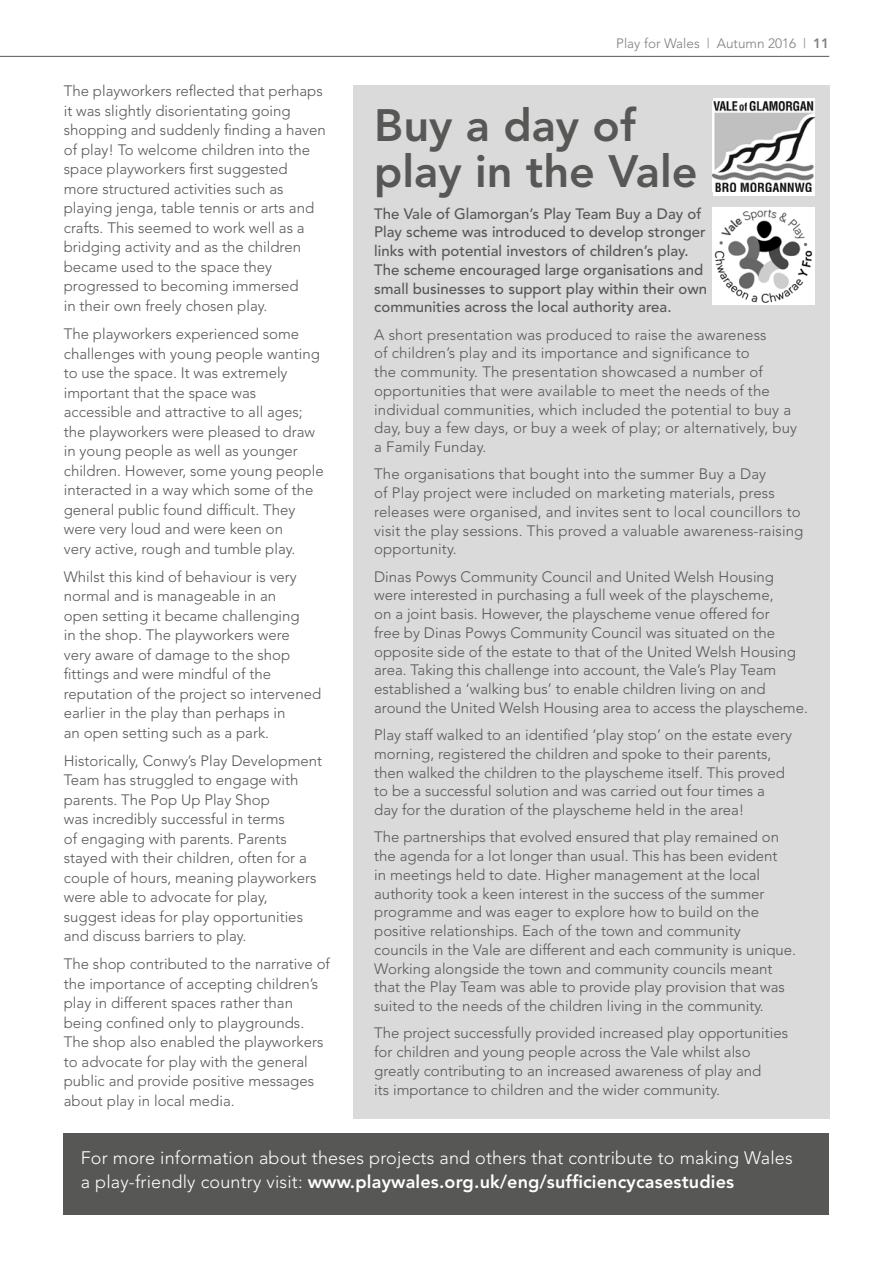
<style>
.page{position:relative;width:893px;height:1263px;background:#fff}
.page>*{position:absolute;margin:0;border:0;box-sizing:border-box;transform-origin:0 0}
.t1{font:800 45px/46.5px "Avenir";color:#575756}
.t2{font:300 18px/24px "Avenir";letter-spacing:.01em;color:#fff}
.t3{font:300 15px/19.5px "Avenir";color:#575756}
.t4{font:500 15px/18.8px "Avenir";color:#575756}
.t5{font:300 13.5px "Avenir";color:#7e7e7d}
.s1{font-weight:800}
</style>
<div class="page">
<hr style="left:0;top:56px;width:829px;height:1px;background:#575756">
<div style="left:64px;top:1133px;width:765px;height:82px;background:#575756"></div>
<div style="left:353px;top:85px;width:476px;height:1033px;background:#dadada"></div>
<div style="left:713px;top:98px;width:101px;height:98px;background:#fff"></div>
<img style="left:713px;top:101px;width:101px;height:90px">
<img style="left:713px;top:207px;width:101px;height:98px">
<p class="t3" style="left:64px;top:82px;width:264px">The playworkers reflected that perhaps it was slightly disorientating going shopping and suddenly finding a haven of play! To welcome children into the space playworkers first suggested more structured activities such as playing jenga, table tennis or arts and crafts. This seemed to work well as a bridging activity and as the children became used to the space they progressed to becoming immersed<br>in their own freely chosen play.</p>
<p class="t3" style="left:64px;top:324px;width:261px">The playworkers experienced some challenges with young people wanting to use the space. It was extremely important that the space was accessible and attractive to all ages; the playworkers were pleased to draw in young people as well as younger children. However, some young people interacted in a way which some of the general public found difficult. They were very loud and were keen on<br>very active, rough and tumble play.</p>
<p class="t3" style="left:64px;top:567px;width:259px">Whilst this kind of behaviour is very normal and is manageable in an<br>open setting it became challenging<br>in the shop. The playworkers were<br>very aware of damage to the shop fittings and were mindful of the reputation of the project so intervened earlier in the play than perhaps in<br>an open setting such as a park.</p>
<p class="t3" style="left:64px;top:751px;width:260px">Historically, Conwy’s Play Development Team has struggled to engage with parents. The Pop Up Play Shop<br>was incredibly successful in terms<br>of engaging with parents. Parents stayed with their children, often for a couple of hours, meaning playworkers were able to advocate for play, suggest ideas for play opportunities and discuss barriers to play.</p>
<p class="t3" style="left:64px;top:954px;width:268px">The shop contributed to the narrative of the importance of accepting children’s play in different spaces rather than being confined only to playgrounds.<br>The shop also enabled the playworkers to advocate for play with the general public and provide positive messages about play in local media.</p>
<p class="t5" style="left:616px;top:35px;width:214px">Play for Wales | Autumn 2016 | <span class="s1">11</span></p>
<h1 class="t1" style="left:374px;top:102px;width:325px">Buy a day of play in the Vale</h1>
<p class="t4" style="left:374px;top:204px;width:335px">The Vale of Glamorgan’s Play Team Buy a Day of Play scheme was introduced to develop stronger links with potential investors of children’s play.<br>The scheme encouraged large organisations and small businesses to support play within their own communities across the local authority area.</p>
<p class="t3" style="left:374px;top:325px;width:424px;line-height:18.8px">A short presentation was produced to raise the awareness<br>of children’s play and its importance and significance to<br>the community. The presentation showcased a number of opportunities that were available to meet the needs of the individual communities, which included the potential to buy a day, buy a few days, or buy a week of play; or alternatively, buy a Family Funday.</p>
<p class="t3" style="left:374px;top:465px;width:431px;line-height:18.8px">The organisations that bought into the summer Buy a Day<br>of Play project were included on marketing materials, press releases were organised, and invites sent to local councillors to visit the play sessions. This proved a valuable awareness-raising opportunity.</p>
<p class="t3" style="left:374px;top:567px;width:435px;line-height:18.8px">Dinas Powys Community Council and United Welsh Housing were interested in purchasing a full week of the playscheme,<br>on a joint basis. However, the playscheme venue offered for<br>free by Dinas Powys Community Council was situated on the opposite side of the estate to that of the United Welsh Housing area. Taking this challenge into account, the Vale’s Play Team established a ‘walking bus’ to enable children living on and around the United Welsh Housing area to access the playscheme.</p>
<p class="t3" style="left:374px;top:725px;width:419px;line-height:18.8px">Play staff walked to an identified ‘play stop’ on the estate every morning, registered the children and spoke to their parents, then walked the children to the playscheme itself. This proved to be a successful solution and was carried out four times a day for the duration of the playscheme held in the area!</p>
<p class="t3" style="left:374px;top:828px;width:423px;line-height:18.8px">The partnerships that evolved ensured that play remained on the agenda for a lot longer than usual. This has been evident<br>in meetings held to date. Higher management at the local authority took a keen interest in the success of the summer programme and was eager to explore how to build on the positive relationships. Each of the town and community councils in the Vale are different and each community is unique.<br>Working alongside the town and community councils meant that the Play Team was able to provide play provision that was suited to the needs of the children living in the community.</p>
<p class="t3" style="left:374px;top:1024px;width:416px;line-height:18.8px">The project successfully provided increased play opportunities for children and young people across the Vale whilst also greatly contributing to an increased awareness of play and<br>its importance to children and the wider community.</p>
<p class="t2" style="left:81px;top:1146px;width:713px">For more information about theses projects and others that contribute to making Wales a play-friendly country visit: <span class="s1">www.playwales.org.uk/eng/sufficiencycasestudies</span></p>
</div>
